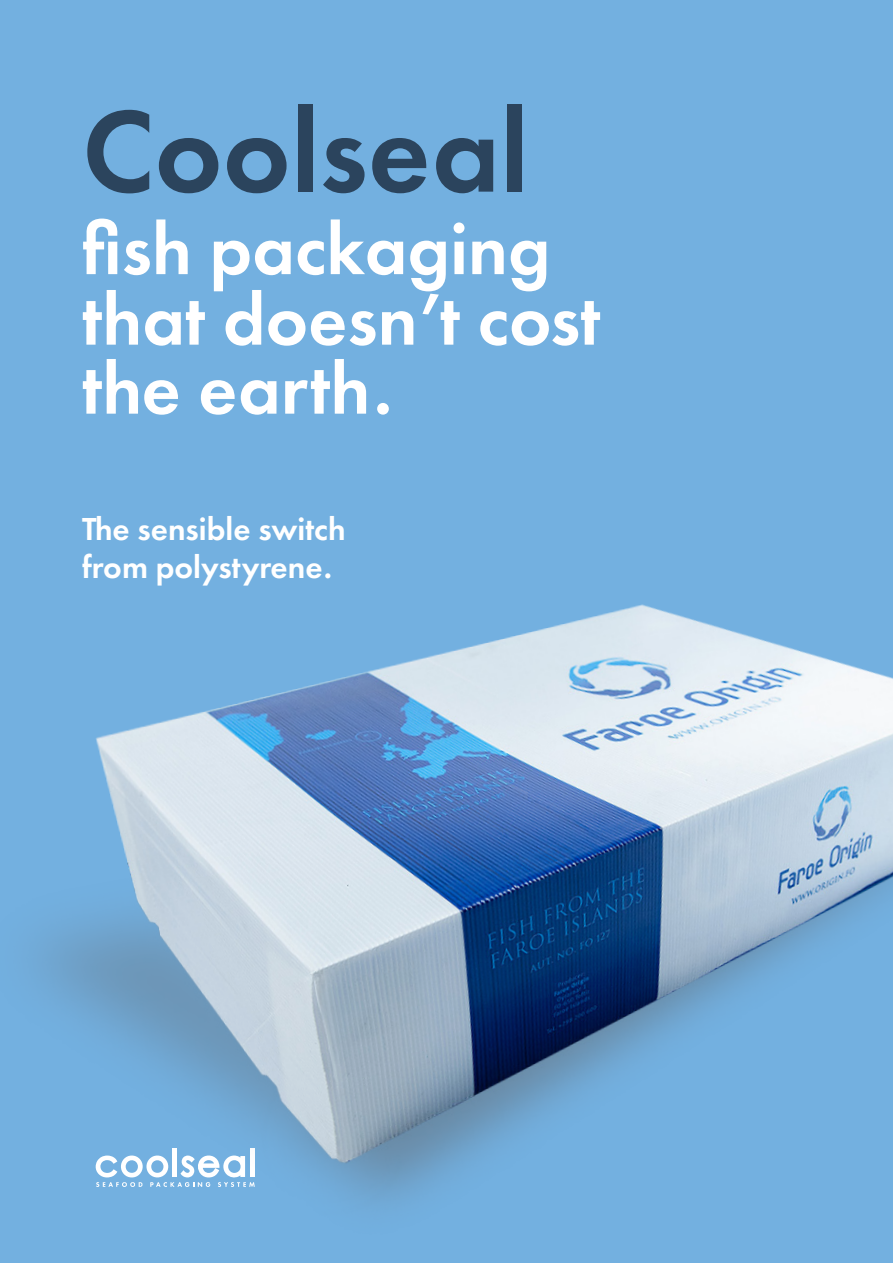
<style>
.page{position:relative;width:893px;height:1263px;background:#73b0e0}
.page>*{position:absolute;margin:0;border:0;box-sizing:border-box;transform-origin:0 0}
.t1{font:600 120px "Futura PT";color:#2b445d}
.t2{font:600 75px/70.5px "Futura PT";color:#fff}
.t3{font:600 33px "Futura PT";color:#fff}
</style>
<div class="page">
<img style="left:38px;top:604px;width:855px;height:599px">
<p class="t1" style="left:82px;top:76px;width:448px">Coolseal</p>
<p class="t2" style="left:82px;top:213px;width:520px">fish packaging that doesn’t cost</p>
<p class="t2" style="left:82px;top:352px;width:312px">the earth.</p>
<p class="t3" style="left:82px;top:509px;width:265px">The sensible switch</p>
<p class="t3" style="left:82px;top:546px;width:251px">from polystyrene.</p>
</div>
